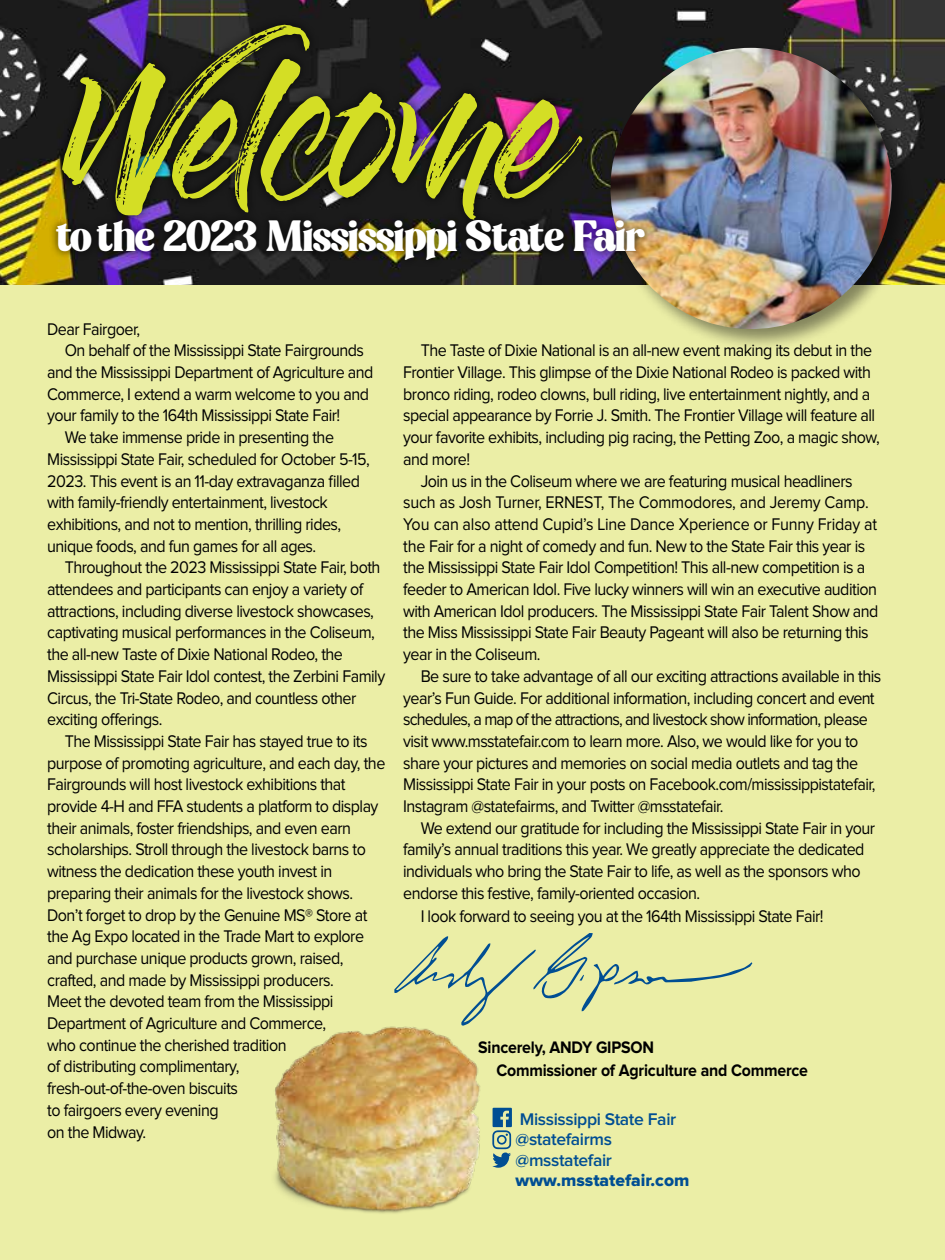
<style>
.page{position:relative;width:945px;height:1260px;background:#ebeea6}
.page>*{position:absolute;margin:0;border:0;box-sizing:border-box;transform-origin:0 0}
.t1{font:141.75px "Gloss And Bloom";color:#d4de25}
.t2{font:43.75px "Nugelo";letter-spacing:-.04em;color:#fff}
.t3{font:17.5px "Proxima Nova";letter-spacing:-.035em;color:#000;scale:.92 1}
.t4{font:17.5px "Proxima Nova";letter-spacing:-.015em;color:#000;scale:.92 1}
.t5{font:17.5px "Proxima Nova";letter-spacing:-.055em;color:#000;scale:.92 1}
.t6{font:600 17.5px/20.3px "Proxima Nova";letter-spacing:-.02em;color:#004e93}
.t7{font:800 17.5px "Proxima Nova";color:#004e93}
.t8{font:700 17.32px/22.8px "Proxima Nova";letter-spacing:-.015em;color:#000;scale:.92 1}
.s1{font-size:134.75px}
</style>
<div class="page">
<img style="left:0;top:0;width:945px;height:285px">
<div style="left:606px;top:44px;width:308px;height:307px;background:#000;opacity:.44"></div>
<img style="left:602px;top:48px;width:299px;height:290px">
<div style="left:48px;top:16px;width:606px;height:253px;background:#000;opacity:.75"></div>
<svg style="left:499px;top:1108px;width:13px;height:60px"></svg>
<img style="left:275px;top:1026px;width:224px;height:188px">
<svg style="left:394px;top:933px;width:358px;height:93px"></svg>
<h1 class="t1" style="left:68px;top:66px;width:498px">Welco<span class="s1">m</span>e</h1>
<h2 class="t2" style="left:55px;top:208px;width:592px">to the 2023 Mississippi State Fair</h2>
<p class="t3" style="left:47px;top:321px;width:103px">Dear Fairgoer,</p>
<p class="t3" style="left:65px;top:343px;width:327px">On behalf of the Mississippi State Fairgrounds</p>
<p class="t3" style="left:47px;top:364px;width:356px">and the Mississippi Department of Agriculture and</p>
<p class="t3" style="left:47px;top:386px;width:351px">Commerce, I extend a warm welcome to you and</p>
<p class="t3" style="left:47px;top:408px;width:320px">your family to the 164th Mississippi State Fair!</p>
<p class="t3" style="left:65px;top:429px;width:294px">We take immense pride in presenting the</p>
<p class="t3" style="left:47px;top:451px;width:352px">Mississippi State Fair, scheduled for October 5-15,</p>
<p class="t3" style="left:47px;top:473px;width:341px">2023. This event is an 11-day extravaganza filled</p>
<p class="t3" style="left:47px;top:494px;width:306px">with family-friendly entertainment, livestock</p>
<p class="t3" style="left:47px;top:516px;width:321px">exhibitions, and not to mention, thrilling rides,</p>
<p class="t3" style="left:47px;top:538px;width:294px">unique foods, and fun games for all ages.</p>
<p class="t3" style="left:65px;top:560px;width:345px">Throughout the 2023 Mississippi State Fair, both</p>
<p class="t3" style="left:47px;top:581px;width:345px">attendees and participants can enjoy a variety of</p>
<p class="t3" style="left:47px;top:603px;width:357px">attractions, including diverse livestock showcases,</p>
<p class="t3" style="left:47px;top:625px;width:358px">captivating musical performances in the Coliseum,</p>
<p class="t3" style="left:47px;top:646px;width:323px">the all-new Taste of Dixie National Rodeo, the</p>
<p class="t3" style="left:47px;top:668px;width:369px">Mississippi State Fair Idol contest, the Zerbini Family</p>
<p class="t3" style="left:47px;top:690px;width:338px">Circus, the Tri-State Rodeo, and countless other</p>
<p class="t3" style="left:47px;top:711px;width:127px">exciting offerings.</p>
<p class="t3" style="left:65px;top:733px;width:331px">The Mississippi State Fair has stayed true to its</p>
<p class="t3" style="left:47px;top:755px;width:369px">purpose of promoting agriculture, and each day, the</p>
<p class="t3" style="left:47px;top:777px;width:326px">Fairgrounds will host livestock exhibitions that</p>
<p class="t3" style="left:47px;top:798px;width:362px">provide 4-H and FFA students a platform to display</p>
<p class="t3" style="left:47px;top:820px;width:332px">their animals, foster friendships, and even earn</p>
<p class="t3" style="left:47px;top:842px;width:348px">scholarships. Stroll through the livestock barns to</p>
<p class="t3" style="left:47px;top:863px;width:311px">witness the dedication these youth invest in</p>
<p class="t3" style="left:47px;top:885px;width:334px">preparing their animals for the livestock shows.</p>
<p class="t3" style="left:47px;top:907px;width:350px">Don’t forget to drop by the Genuine MS® Store at</p>
<p class="t3" style="left:47px;top:928px;width:346px">the Ag Expo located in the Trade Mart to explore</p>
<p class="t3" style="left:47px;top:950px;width:323px">and purchase unique products grown, raised,</p>
<p class="t3" style="left:47px;top:972px;width:313px">crafted, and made by Mississippi producers.</p>
<p class="t3" style="left:47px;top:994px;width:313px">Meet the devoted team from the Mississippi</p>
<p class="t3" style="left:47px;top:1015px;width:305px">Department of Agriculture and Commerce,</p>
<p class="t3" style="left:47px;top:1037px;width:262px">who continue the cherished tradition</p>
<p class="t3" style="left:47px;top:1059px;width:210px">of distributing complimentary,</p>
<p class="t3" style="left:47px;top:1080px;width:209px">fresh-out-of-the-oven biscuits</p>
<p class="t3" style="left:47px;top:1102px;width:188px">to fairgoers every evening</p>
<p class="t3" style="left:47px;top:1124px;width:109px">on the Midway.</p>
<p class="t3" style="left:421px;top:343px;width:492px">The Taste of Dixie National is an all-new event making its debut in the</p>
<p class="t3" style="left:403px;top:364px;width:510px">Frontier Village. This glimpse of the Dixie National Rodeo is packed with</p>
<p class="t3" style="left:403px;top:386px;width:509px">bronco riding, rodeo clowns, bull riding, live entertainment nightly, and a</p>
<p class="t3" style="left:403px;top:408px;width:515px">special appearance by Forrie J. Smith. The Frontier Village will feature all</p>
<p class="t3" style="left:403px;top:429px;width:520px">your favorite exhibits, including pig racing, the Petting Zoo, a magic show,</p>
<p class="t3" style="left:403px;top:451px;width:74px">and more!</p>
<p class="t3" style="left:421px;top:473px;width:471px">Join us in the Coliseum where we are featuring musical headliners</p>
<p class="t4" style="left:403px;top:494px;width:508px">such as Josh Turner, ERNEST, The Commodores, and Jeremy Camp.</p>
<p class="t4" style="left:403px;top:516px;width:517px">You can also attend Cupid’s Line Dance Xperience or Funny Friday at</p>
<p class="t3" style="left:403px;top:538px;width:504px">the Fair for a night of comedy and fun. New to the State Fair this year is</p>
<p class="t3" style="left:403px;top:560px;width:504px">the Mississippi State Fair Idol Competition! This all-new competition is a</p>
<p class="t3" style="left:403px;top:581px;width:517px">feeder to American Idol. Five lucky winners will win an executive audition</p>
<p class="t3" style="left:403px;top:603px;width:518px">with American Idol producers. The Mississippi State Fair Talent Show and</p>
<p class="t3" style="left:403px;top:625px;width:508px">the Miss Mississippi State Fair Beauty Pageant will also be returning this</p>
<p class="t3" style="left:403px;top:646px;width:151px">year in the Coliseum.</p>
<p class="t3" style="left:421px;top:668px;width:502px">Be sure to take advantage of all our exciting attractions available in this</p>
<p class="t3" style="left:403px;top:690px;width:514px">year’s Fun Guide. For additional information, including concert and event</p>
<p class="t5" style="left:403px;top:711px;width:507px">schedules, a map of the attractions, and livestock show information, please</p>
<p class="t3" style="left:403px;top:733px;width:496px">visit www.msstatefair.com to learn more. Also, we would like for you to</p>
<p class="t3" style="left:403px;top:755px;width:496px">share your pictures and memories on social media outlets and tag the</p>
<p class="t3" style="left:403px;top:777px;width:515px">Mississippi State Fair in your posts on Facebook.com/mississippistatefair,</p>
<p class="t3" style="left:403px;top:798px;width:350px">Instagram @statefairms, and Twitter @msstatefair.</p>
<p class="t3" style="left:421px;top:820px;width:495px">We extend our gratitude for including the Mississippi State Fair in your</p>
<p class="t3" style="left:403px;top:842px;width:503px">family’s annual traditions this year. We greatly appreciate the dedicated</p>
<p class="t3" style="left:403px;top:863px;width:499px">individuals who bring the State Fair to life, as well as the sponsors who</p>
<p class="t3" style="left:403px;top:885px;width:324px">endorse this festive, family-oriented occasion.</p>
<p class="t3" style="left:421px;top:908px;width:439px">I look forward to seeing you at the 164th Mississippi State Fair!</p>
<p class="t8" style="left:496px;top:1037px;width:340px;text-indent:-18px">Sincerely, ANDY GIPSON<br>Commissioner of Agriculture and Commerce</p>
<p class="t6" style="left:516px;top:1110px;width:162px">Mississippi State Fair @statefairms @msstatefair</p>
<p class="t7" style="left:516px;top:1172px;width:175px">www.msstatefair.com</p>
</div>
